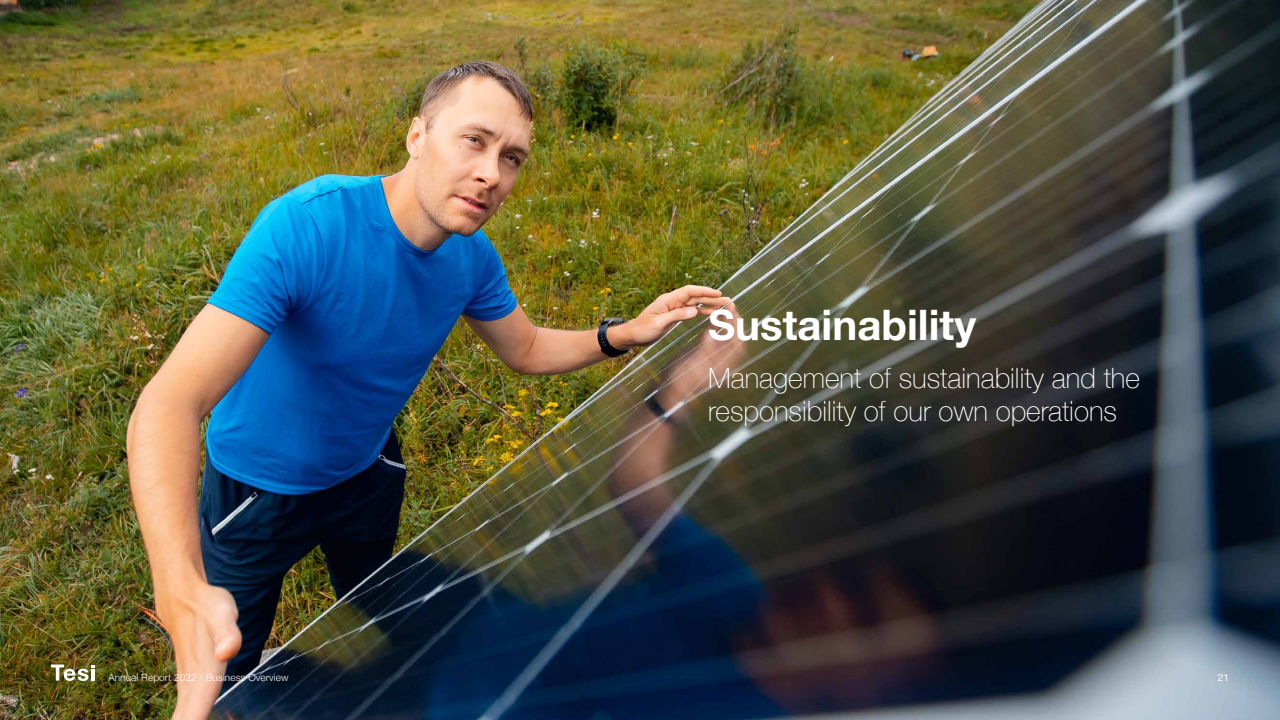
<style>
.page{position:relative;width:1280px;height:720px;background:#fff}
.page>*{position:absolute;margin:0;border:0;box-sizing:border-box;transform-origin:0 0}
.t1{font:700 42px "Helvetica Neue";color:#fff}
.t2{font:100 28px/33.6px "Helvetica Neue";color:#fff}
.t3{font:300 10px "Helvetica Neue";letter-spacing:.01em;color:#fff}
.t4{font:10px "Helvetica Neue";color:#fff}
</style>
<div class="page">
<img style="left:0;top:0;width:1280px;height:720px">
<svg style="left:51px;top:665px;width:44px;height:16px"></svg>
<h1 class="t1" style="left:708px;top:292px;width:270px">Sustainability</h1>
<p class="t2" style="left:708px;top:360px;width:434px">Management of sustainability and the responsibility of our own operations</p>
<p class="t3" style="left:108px;top:669px;width:182px">Annual Report 2022 / Business Overview</p>
<p class="t4" style="left:1218px;top:670px;width:13px">21</p>
</div>
